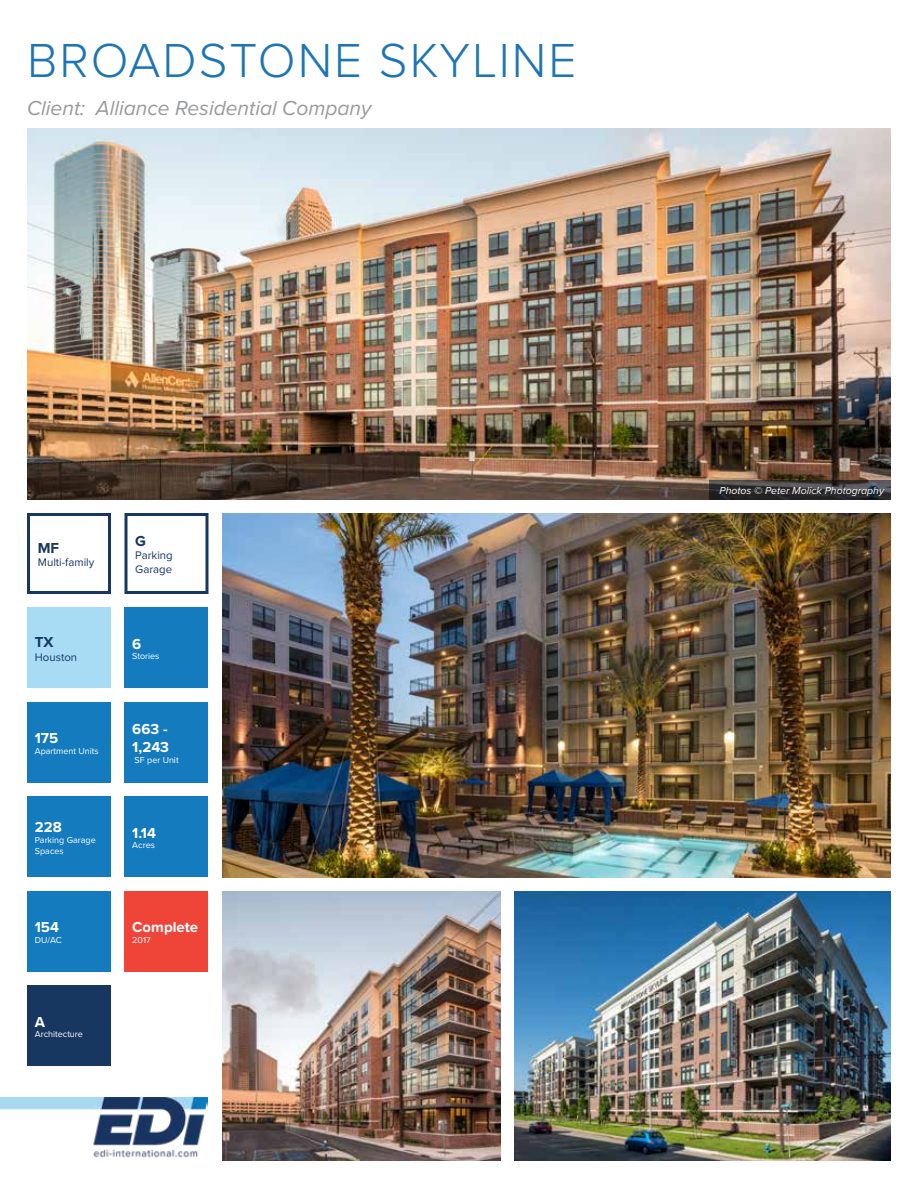
<style>
.page{position:relative;width:918px;height:1188px;background:#fff}
.page>*{position:absolute;margin:0;border:0;box-sizing:border-box;transform-origin:0 0}
.t1{font:300 49.5px "Proxima Nova";letter-spacing:.04em;color:#1d75b3}
.t2{font:italic 21px "Proxima Nova";color:#97999c}
.t3{font:700 15px/18px "Proxima Nova";color:#fff}
.t4{font:700 15px "Proxima Nova";color:#183760}
.t5{font:11.4px/13.6px "Proxima Nova";color:#183760}
.t6{font:italic 10.5px "Proxima Nova";color:#fff}
.t7{font:9px/10.8px "Proxima Nova";color:#fff}
</style>
<div class="page">
<img style="left:0;top:1097px;width:208px;height:61px">
<img style="left:27px;top:129px;width:864px;height:371px">
<div style="left:124px;top:513px;width:84px;height:81px;border:3px solid #183760"></div>
<div style="left:27px;top:513px;width:84px;height:81px;border:3px solid #183760"></div>
<div style="left:27px;top:608px;width:84px;height:80px;background:#a8dcf5"></div>
<div style="left:27px;top:702px;width:84px;height:81px;background:#147cbe"></div>
<div style="left:124px;top:608px;width:84px;height:80px;background:#147cbe"></div>
<div style="left:124px;top:796px;width:84px;height:82px;background:#147cbe"></div>
<div style="left:124px;top:702px;width:84px;height:81px;background:#147cbe"></div>
<div style="left:27px;top:891px;width:84px;height:81px;background:#147cbe"></div>
<div style="left:27px;top:796px;width:84px;height:82px;background:#147cbe"></div>
<div style="left:27px;top:986px;width:84px;height:80px;background:#183760"></div>
<div style="left:124px;top:891px;width:84px;height:81px;background:#ef4539"></div>
<img style="left:222px;top:513px;width:669px;height:365px">
<img style="left:222px;top:891px;width:279px;height:270px">
<img style="left:514px;top:891px;width:377px;height:270px">
<svg style="left:710px;top:480px;width:181px;height:20px;background:#353436"></svg>
<h1 class="t1" style="left:27px;top:23px;width:551px">BROADSTONE SKYLINE</h1>
<h2 class="t2" style="left:27px;top:93px;width:346px">Client: Alliance Residential Company</h2>
<h3 class="t4" style="left:38px;top:536px;width:23px">MF</h3>
<p class="t5" style="left:38px;top:555px;width:58px">Multi-family</p>
<h3 class="t4" style="left:35px;top:631px;width:20px">TX</h3>
<p class="t5" style="left:35px;top:650px;width:44px">Houston</p>
<h3 class="t3" style="left:35px;top:729px;width:25px">175</h3>
<p class="t7" style="left:35px;top:745px;width:65px">Apartment Units</p>
<h3 class="t3" style="left:35px;top:818px;width:29px">228</h3>
<p class="t7" style="left:35px;top:834px;width:63px">Parking Garage<br>Spaces</p>
<h3 class="t3" style="left:35px;top:918px;width:26px">154</h3>
<p class="t7" style="left:35px;top:934px;width:28px">DU/AC</p>
<h3 class="t3" style="left:35px;top:1012px;width:12px">A</h3>
<p class="t7" style="left:35px;top:1029px;width:50px">Architecture</p>
<h3 class="t4" style="left:135px;top:530px;width:12px">G</h3>
<p class="t5" style="left:135px;top:548px;width:39px">Parking<br>Garage</p>
<h3 class="t3" style="left:132px;top:634px;width:11px">6</h3>
<p class="t7" style="left:132px;top:651px;width:29px">Stories</p>
<h3 class="t3" style="left:132px;top:720px;width:38px">663 -<br>1,243</h3>
<p class="t7" style="left:135px;top:754px;width:46px">SF per Unit</p>
<h3 class="t3" style="left:132px;top:823px;width:25px">1.14</h3>
<p class="t7" style="left:132px;top:840px;width:24px">Acres</p>
<h3 class="t3" style="left:132px;top:918px;width:67px">Complete</h3>
<p class="t7" style="left:132px;top:934px;width:20px">2017</p>
<p class="t6" style="left:720px;top:483px;width:166px">Photos © Peter Molick Photography</p>
</div>
